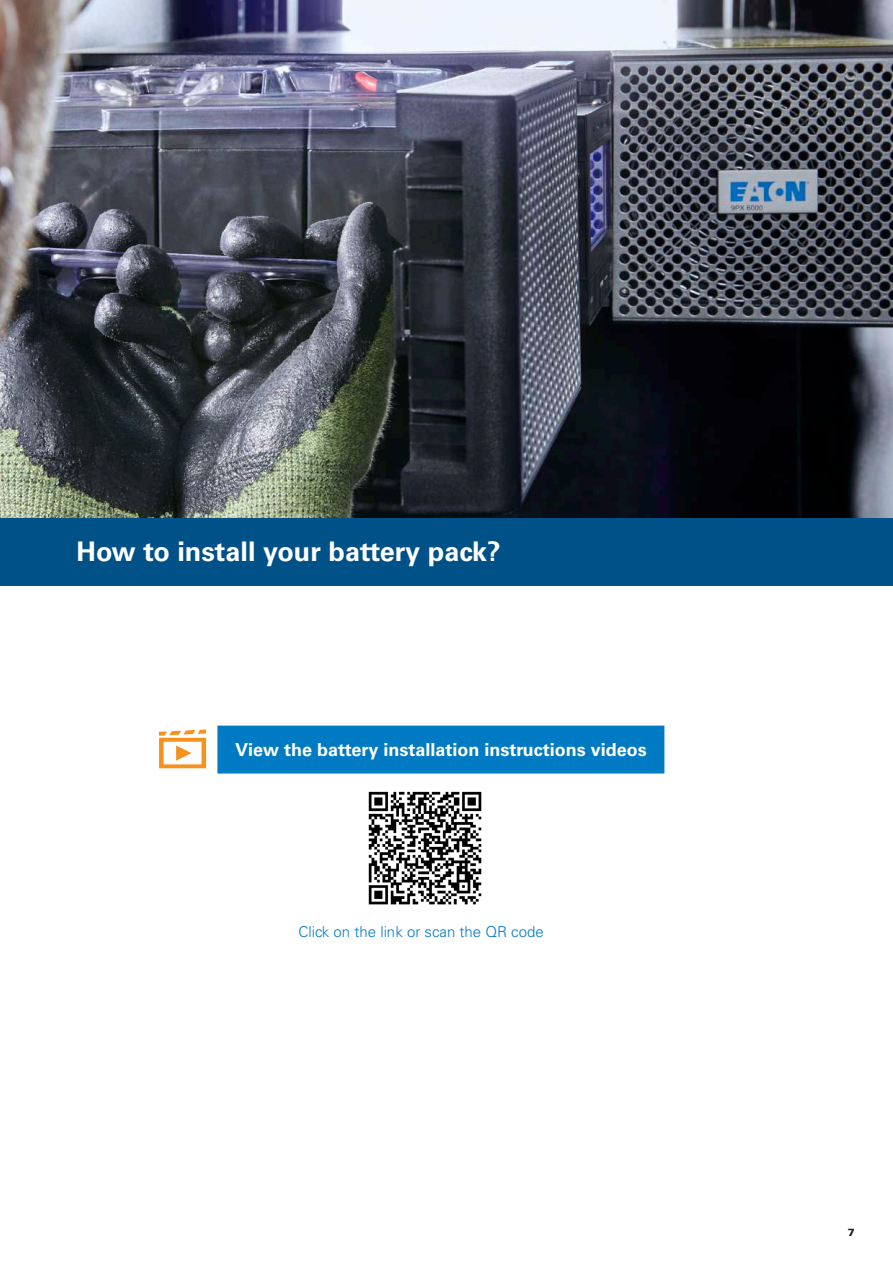
<style>
.page{position:relative;width:893px;height:1263px;background:#fff}
.page>*{position:absolute;margin:0;border:0;box-sizing:border-box;transform-origin:0 0}
.t1{font:700 27px "Univers LT Std";color:#fff}
.t2{font:700 18px "Univers LT Std";color:#fff}
.t3{font:300 15px "Univers LT Std";color:#007ac2}
.t4{font:900 10.5px "Univers LT Std";color:#231f20}
</style>
<div class="page">
<div style="left:217px;top:726px;width:447px;height:47px;background:#007ac2"></div>
<img style="left:0;top:0;width:893px;height:518px">
<div style="left:0;top:518px;width:893px;height:68px;background:#005187"></div>
<img style="left:368px;top:791px;width:114px;height:114px">
<svg style="left:159px;top:729px;width:47px;height:39px"></svg>
<h1 class="t1" style="left:77px;top:536px;width:426px">How to install your battery pack?</h1>
<p class="t2" style="left:235px;top:739px;width:413px">View the battery installation instructions videos</p>
<p class="t3" style="left:299px;top:922px;width:247px">Click on the link or scan the QR code</p>
<p class="t4" style="left:848px;top:1225px;width:9px">7</p>
</div>
